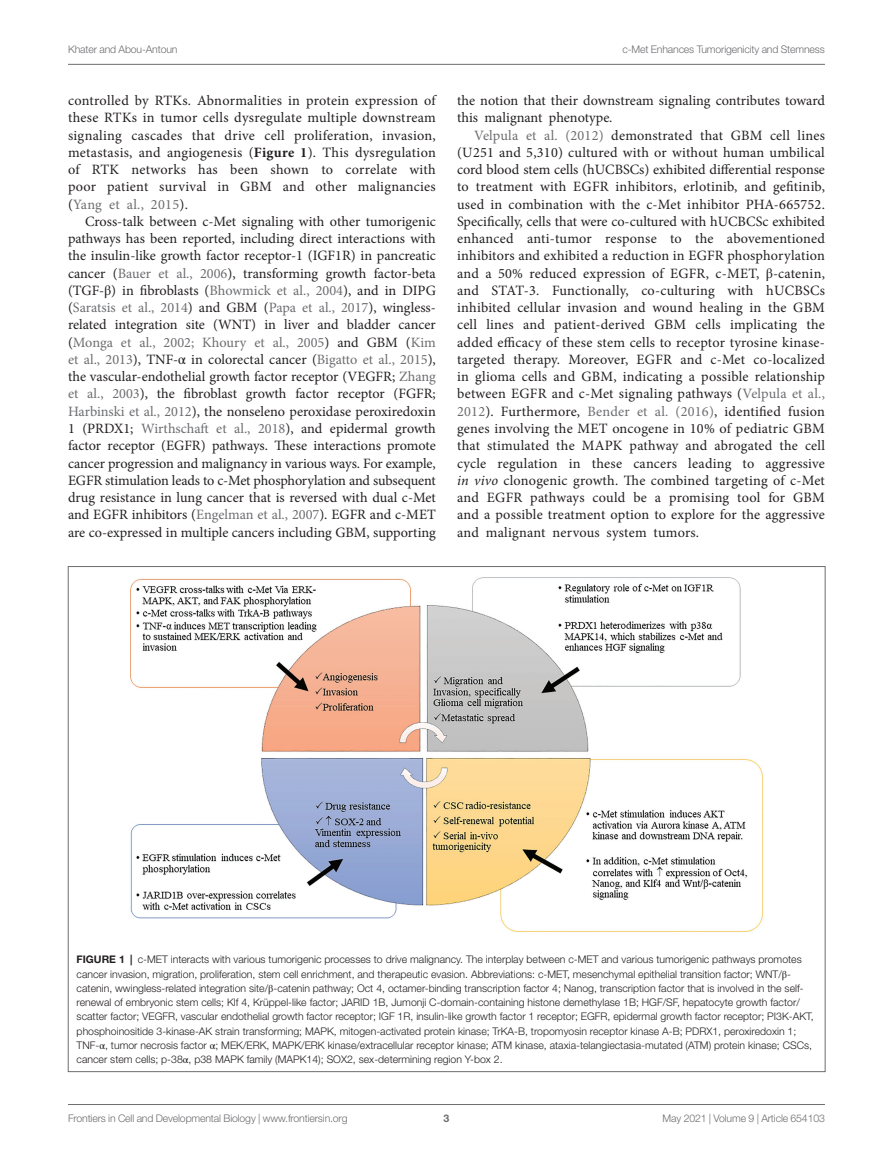
<style>
.page{position:relative;width:893px;height:1170px;background:#fff}
.page>*{position:absolute;margin:0;border:0;box-sizing:border-box;transform-origin:0 0}
.TEXT{font:14.25px/17.2px "Minion Pro";color:#231f20;text-align:justify}
.TEXT_FLUSH{font:14.25px/17.2px "Minion Pro";letter-spacing:.02em;color:#231f20;text-align:justify}
.FIG_LEG{font:300 10.5px/14.2px "Helvetica Neue LT Std";color:#231f20}
.t1{font:300 10.5px "Helvetica Neue LT Std";letter-spacing:-.015em;color:#6c6d70}
.t2{font:700 10.5px "Helvetica Neue LT Std";color:#6c6d70}
.s1{font-weight:700}
.s2{color:#6c6d70}
.s3{font-family:"STIX General"}
.s4{font-style:italic}
.s5{font-family:"STIX General";font-weight:400}
</style>
<div class="page">
<hr style="left:68px;top:64px;width:757px;height:1px;background:#6c6d70">
<hr style="left:68px;top:1104px;width:757px;height:1px;background:#6c6d70">
<img style="left:130px;top:577px;width:633px;height:355px">
<p class="t1" style="left:68px;top:42px;width:111px">Khater and Abou-Antoun</p>
<p class="t1" style="left:622px;top:42px;width:204px">c-Met Enhances Tumorigenicity and Stemness</p>
<p class="TEXT_FLUSH" style="left:68px;top:92px;width:369px">controlled by RTKs. Abnormalities in protein expression of these RTKs in tumor cells dysregulate multiple downstream signaling cascades that drive cell proliferation, invasion, metastasis, and angiogenesis (<span class="s1">Figure 1</span>). This dysregulation of RTK networks has been shown to correlate with poor patient survival in GBM and other malignancies (<span class="s2">Yang et al., 2015</span>).</p>
<p class="TEXT" style="left:68px;top:213px;width:369px;text-indent:17px">Cross-talk between c-Met signaling with other tumorigenic pathways has been reported, including direct interactions with the insulin-like growth factor receptor-1 (IGF1R) in pancreatic cancer (<span class="s2">Bauer et al., 2006</span>), transforming growth factor-beta (TGF-<span class="s3">β</span>) in fibroblasts (<span class="s2">Bhowmick et al., 2004</span>), and in DIPG (<span class="s2">Saratsis et al., 2014</span>) and GBM (<span class="s2">Papa et al., 2017</span>), wingless&shy;related integration site (WNT) in liver and bladder cancer (<span class="s2">Monga et al., 2002; Khoury et al., 2005</span>) and GBM (<span class="s2">Kim et al., 2013</span>), TNF-<span class="s3">α</span> in colorectal cancer (<span class="s2">Bigatto et al., 2015</span>), the vascular-endothelial growth factor receptor (VEGFR; <span class="s2">Zhang et al., 2003</span>), the fibroblast growth factor receptor (FGFR; <span class="s2">Harbinski et al., 2012</span>), the nonseleno peroxidase peroxiredoxin 1 (PRDX1; <span class="s2">Wirthschaft et al., 2018</span>), and epidermal growth factor receptor (EGFR) pathways. These interactions promote cancer progression and malignancy in various ways. For example, EGFR stimulation leads to c-Met phosphorylation and subsequent drug resistance in lung cancer that is reversed with dual c-Met and EGFR inhibitors (<span class="s2">Engelman et al., 2007</span>). EGFR and c-MET are co-expressed in multiple cancers including GBM, supporting</p>
<p class="TEXT" style="left:457px;top:92px;width:369px">the notion that their downstream signaling contributes toward this malignant phenotype.</p>
<p class="TEXT" style="left:457px;top:126px;width:369px;text-indent:17px"><span class="s2">Velpula et al. (2012)</span> demonstrated that GBM cell lines (U251 and 5,310) cultured with or without human umbilical cord blood stem cells (hUCBSCs) exhibited differential response to treatment with EGFR inhibitors, erlotinib, and gefitinib, used in combination with the c-Met inhibitor PHA-665752.<br>Specifically, cells that were co-cultured with hUCBCSc exhibited enhanced anti-tumor response to the abovementioned inhibitors and exhibited a reduction in EGFR phosphorylation and a 50% reduced expression of EGFR, c-MET, <span class="s3">β</span>-catenin, and STAT-3. Functionally, co-culturing with hUCBSCs inhibited cellular invasion and wound healing in the GBM cell lines and patient-derived GBM cells implicating the added efficacy of these stem cells to receptor tyrosine kinase&shy;targeted therapy. Moreover, EGFR and c-Met co-localized in glioma cells and GBM, indicating a possible relationship between EGFR and c-Met signaling pathways (<span class="s2">Velpula et al., 2012</span>). Furthermore, <span class="s2">Bender et al. (2016)</span>, identified fusion genes involving the MET oncogene in 10% of pediatric GBM that stimulated the MAPK pathway and abrogated the cell cycle regulation in these cancers leading to aggressive <span class="s4">in vivo</span> clonogenic growth. The combined targeting of c-Met and EGFR pathways could be a promising tool for GBM and a possible treatment option to explore for the aggressive and malignant nervous system tumors.</p>
<p class="FIG_LEG" style="left:77px;top:952px;width:739px"><span class="s1">FIGURE 1 |</span> c-MET interacts with various tumorigenic processes to drive malignancy. The interplay between c-MET and various tumorigenic pathways promotes cancer invasion, migration, proliferation, stem cell enrichment, and therapeutic evasion. Abbreviations: c-MET, mesenchymal epithelial transition factor; WNT/<span class="s5">β&shy;</span>catenin, wwingless-related integration site/<span class="s5">β</span>-catenin pathway; Oct 4, octamer-binding transcription factor 4; Nanog, transcription factor that is involved in the self&shy;renewal of embryonic stem cells; Klf 4, Krüppel-like factor; JARID 1B, Jumonji C-domain-containing histone demethylase 1B; HGF/SF, hepatocyte growth factor/ scatter factor; VEGFR, vascular endothelial growth factor receptor; IGF 1R, insulin-like growth factor 1 receptor; EGFR, epidermal growth factor receptor; PI3K-AKT, phosphoinositide 3-kinase-AK strain transforming; MAPK, mitogen-activated protein kinase; TrKA-B, tropomyosin receptor kinase A-B; PDRX1, peroxiredoxin 1; TNF-<span class="s5">α</span>, tumor necrosis factor <span class="s5">α</span>; MEK/ERK, MAPK/ERK kinase/extracellular receptor kinase; ATM kinase, ataxia-telangiectasia-mutated (ATM) protein kinase; CSCs, cancer stem cells; p-38<span class="s5">α</span>, p38 MAPK family (MAPK14); SOX2, sex-determining region Y-box 2.</p>
<p class="t1" style="left:68px;top:1111px;width:281px">Frontiers in Cell and Developmental Biology | www.frontiersin.org</p>
<p class="t2" style="left:444px;top:1111px;width:7px">3</p>
<p class="t1" style="left:663px;top:1111px;width:164px">May 2021 | Volume 9 | Article 654103</p>
</div>
